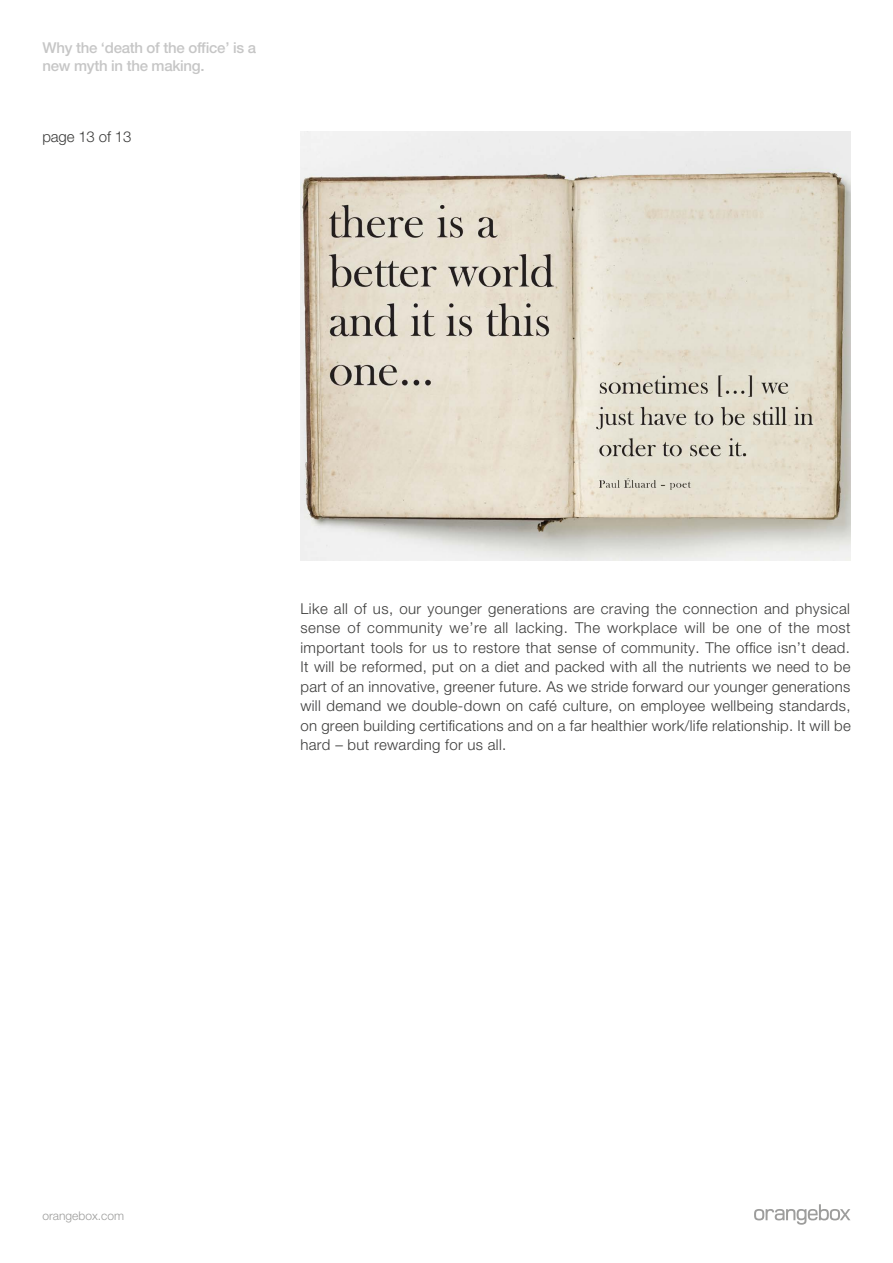
<style>
.page{position:relative;width:893px;height:1263px;background:#fff}
.page>*{position:absolute;margin:0;border:0;box-sizing:border-box;transform-origin:0 0}
.t1{font:300 15px/19.5px "Helvetica Neue LT Std";letter-spacing:.02em;color:#3c3c3b;text-align:justify}
.t2{font:500 15px/18px "Helvetica Neue LT Std";letter-spacing:-.02em;color:#c6c6c6}
.t3{font:300 15px "Helvetica Neue LT Std";letter-spacing:-.01em;color:#3c3c3b}
.t4{font:300 12px "Helvetica Neue LT Std";color:#9d9d9c}
</style>
<div class="page">
<svg style="left:754px;top:1204px;width:96px;height:21px"></svg>
<img style="left:300px;top:132px;width:550px;height:428px">
<p class="t2" style="left:43px;top:39px;width:215px">Why the ‘death of the office’ is a new myth in the making.</p>
<p class="t3" style="left:43px;top:128px;width:90px">page 13 of 13</p>
<p class="t1" style="left:300px;top:598px;width:552px">Like all of us, our younger generations are craving the connection and physical sense of community we’re all lacking. The workplace will be one of the most important tools for us to restore that sense of community. The office isn’t dead.<br>It will be reformed, put on a diet and packed with all the nutrients we need to be part of an innovative, greener future. As we stride forward our younger generations will demand we double-down on café culture, on employee wellbeing standards, on green building certifications and on a far healthier work/life relationship. It will be hard – but rewarding for us all.</p>
<p class="t4" style="left:43px;top:1208px;width:83px">orangebox.com</p>
</div>
